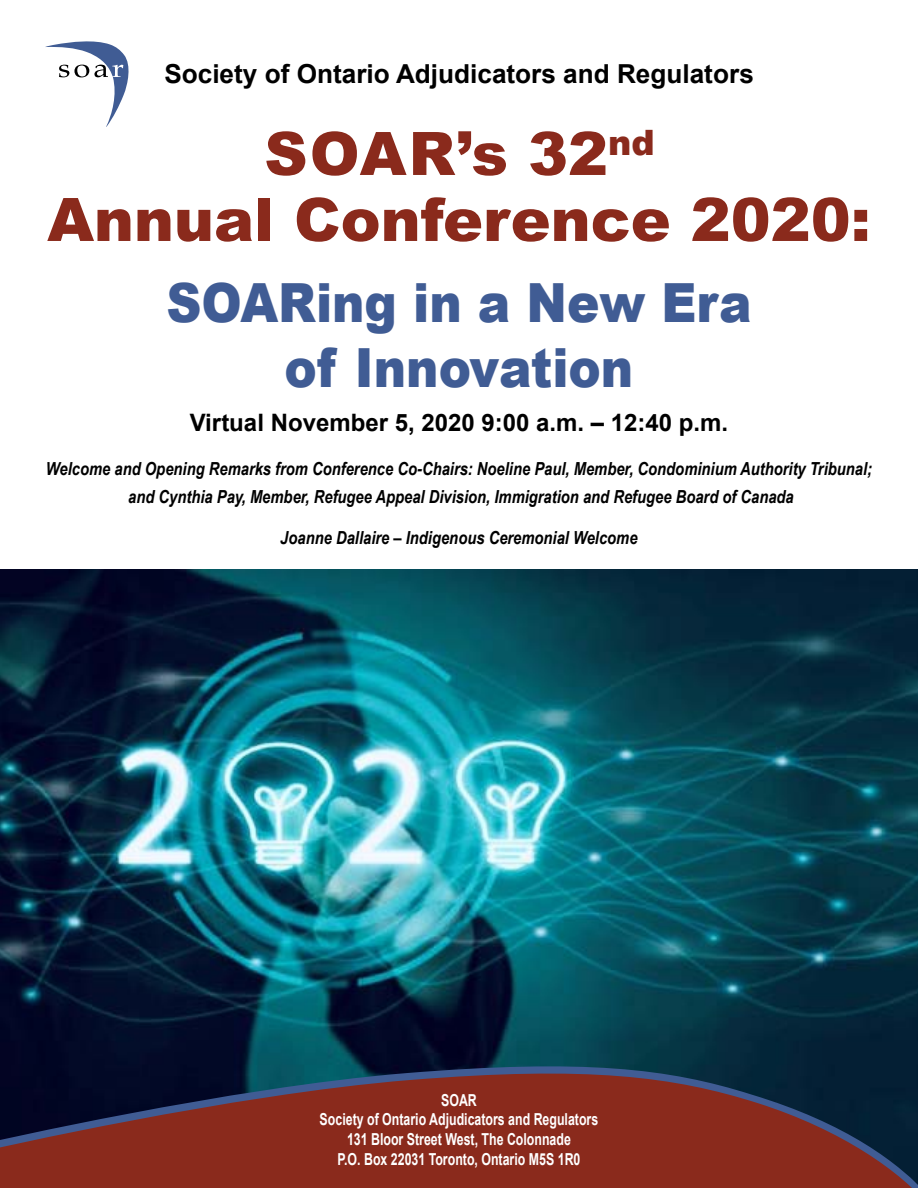
<style>
.page{position:relative;width:918px;height:1188px;background:#fff}
.page>*{position:absolute;margin:0;border:0;box-sizing:border-box;transform-origin:0 0}
.t1{font:900 60px/66px "Arial";color:#8a2a1c;text-align:center}
.t2{font:900 54px/64.8px "Arial";color:#405c94;scale:.9 1}
.t3{font:700 26.1px "Arial";color:#000}
.t4{font:700 24px "Arial";color:#000}
.t5{font:italic 700 18px/28.3px "Arial Narrow";color:#000;text-align:center}
.t6{font:700 16.5px/19.8px "Arial";color:#fff;text-align:center;scale:.75 1}
</style>
<div class="page">
<img style="left:0;top:570px;width:918px;height:489px">
<svg style="left:45px;top:41px;width:84px;height:84px"></svg>
<svg style="left:0;top:1059px;width:918px;height:7px"></svg>
<svg style="left:0;top:1066px;width:918px;height:122px;fill:#8a2a1c"></svg>
<h3 class="t3" style="left:164px;top:55px;width:591px">Society of Ontario Adjudicators and Regulators</h3>
<h1 class="t1" style="left:47px;top:119px;width:825px">Soar’s 32<sup>nd<br></sup>Annual Conference 2020:</h1>
<h2 class="t2" style="left:166px;top:269px;width:82px">SOAR</h2>
<h2 class="t2" style="left:285px;top:269px;width:520px;text-indent:31px">ing in a New Era of Innovation</h2>
<h3 class="t4" style="left:190px;top:406px;width:540px">Virtual November 5, 2020 9:00 a.m. – 12:40 p.m.</h3>
<p class="t5" style="left:46px;top:453px;width:828px">Welcome and Opening Remarks from Conference Co-Chairs: Noeline Paul, Member, Condominium Authority Tribunal; and Cynthia Pay, Member, Refugee Appeal Division, Immigration and Refugee Board of Canada</p>
<p class="t5" style="left:280px;top:523px;width:359px">Joanne Dallaire – Indigenous Ceremonial Welcome</p>
<p class="t6" style="left:320px;top:1090px;width:373px">SOAR<br>Society of Ontario Adjudicators and Regulators<br>131 Bloor Street West, The Colonnade<br>P.O. Box 22031 Toronto, Ontario M5S 1R0</p>
</div>
